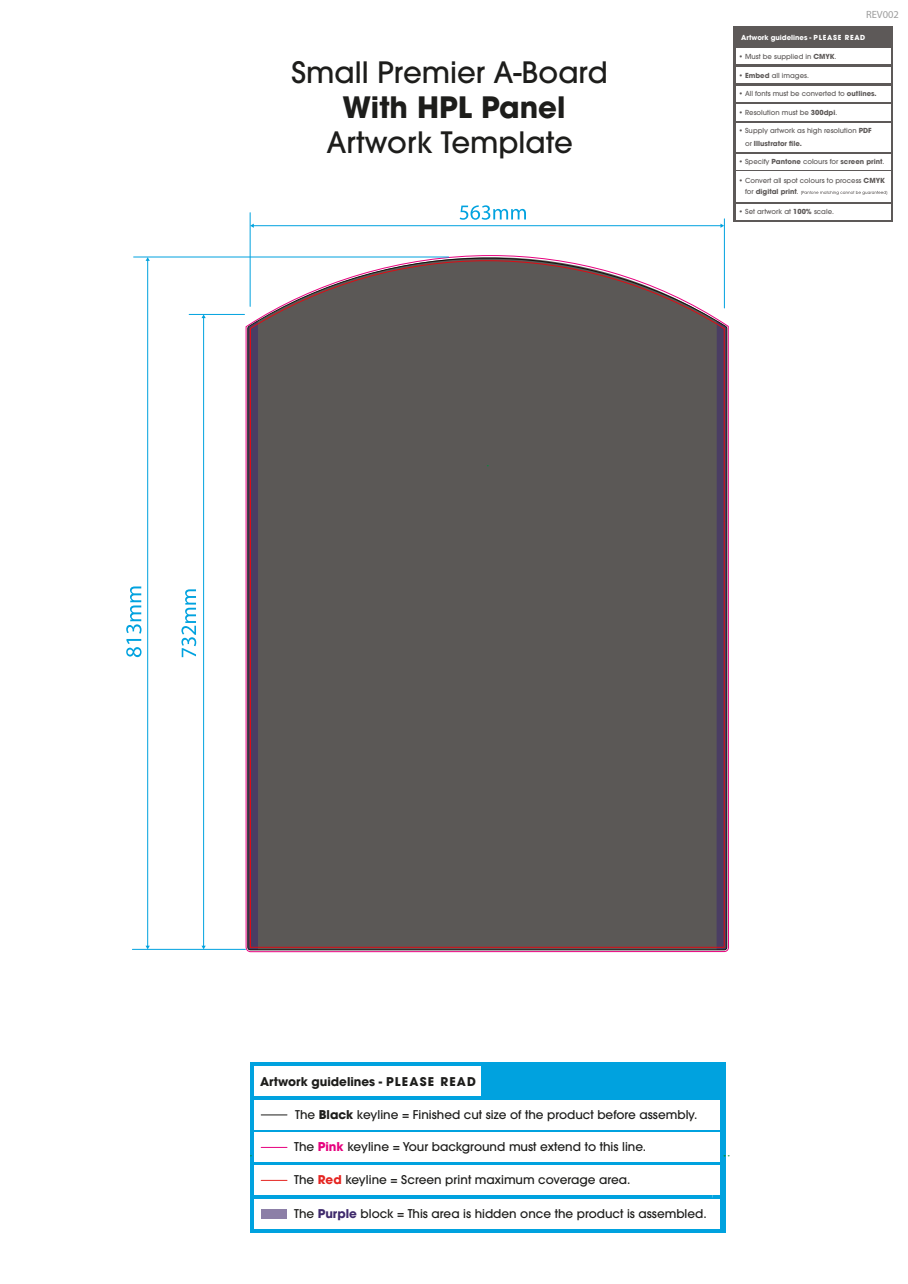
<style>
.page{position:relative;width:908px;height:1284px;background:#fff}
.page>*{position:absolute;margin:0;border:0;box-sizing:border-box;transform-origin:0 0}
.t1{font:500 29.25px "ITC Avant Garde Pro";color:#1d1d1b}
.t2{font:700 29.25px "ITC Avant Garde Pro";color:#1d1d1b}
.t3{font:500 12.06px "ITC Avant Garde Pro";color:#1d1d1b}
.t4{font:500 12px "ITC Avant Garde Pro";color:#1d1d1b}
.t5{font:700 12px "ITC Avant Garde Pro";color:#1d1d1b}
.t6{font:10.5px "Myriad Pro";color:#9d9d9d}
.t7{font:500 6.9px/12.4px "ITC Avant Garde Pro";color:#5d5958}
.t8{font:700 6.9px "ITC Avant Garde Pro";color:#fff}
.s1{font-weight:700}
.s2{font-weight:700;color:#e6007e}
.s3{font-weight:700;color:#e52521}
.s4{font-weight:700;color:#402b6d}
</style>
<div class="page">
<div style="left:733px;top:26px;width:159px;height:196px;background:#5d5958"></div>
<div style="left:735px;top:67px;width:155px;height:16px;background:#fff"></div>
<div style="left:735px;top:48px;width:155px;height:16px;background:#fff"></div>
<div style="left:735px;top:86px;width:155px;height:16px;background:#fff"></div>
<div style="left:735px;top:104px;width:155px;height:17px;background:#fff"></div>
<div style="left:735px;top:172px;width:155px;height:30px;background:#fff"></div>
<div style="left:735px;top:154px;width:155px;height:16px;background:#fff"></div>
<div style="left:735px;top:123px;width:155px;height:28px;background:#fff"></div>
<div style="left:735px;top:204px;width:155px;height:16px;background:#fff"></div>
<svg style="left:801px;top:191px;width:86px;height:4px"></svg>
<svg style="left:181px;top:589px;width:15px;height:68px"></svg>
<svg style="left:126px;top:639px;width:15px;height:18px"></svg>
<svg style="left:126px;top:586px;width:15px;height:47px"></svg>
<svg style="left:459px;top:205px;width:67px;height:15px"></svg>
<svg style="left:246px;top:256px;width:482px;height:977px"></svg>
<hr style="left:134px;top:257px;width:314px;height:1px;background:#00a2df">
<hr style="left:147px;top:260px;width:1px;height:686px;background:#00a2df">
<svg style="left:145px;top:945px;width:5px;height:4px"></svg>
<svg style="left:145px;top:257px;width:5px;height:4px"></svg>
<hr style="left:189px;top:314px;width:55px;height:1px;background:#00a2df">
<hr style="left:203px;top:317px;width:1px;height:629px;background:#00a2df">
<svg style="left:201px;top:945px;width:5px;height:4px"></svg>
<svg style="left:201px;top:314px;width:5px;height:4px"></svg>
<hr style="left:724px;top:219px;width:1px;height:89px;background:#00a2df">
<hr style="left:253px;top:225px;width:468px;height:1px;background:#00a2df">
<svg style="left:720px;top:223px;width:4px;height:5px"></svg>
<hr style="left:250px;top:213px;width:1px;height:93px;background:#00a2df">
<hr style="left:132px;top:949px;width:113px;height:1px;background:#00a2df">
<svg style="left:247px;top:235px;width:480px;height:715px;background:#646060"></svg>
<h1 class="t1" style="left:291px;top:53px;width:318px">Small Premier A-Board</h1>
<h1 class="t2" style="left:342px;top:87px;width:225px">With HPL Panel</h1>
<h1 class="t1" style="left:326px;top:124px;width:248px">Artwork Template</h1>
<h3 class="t6" style="left:866px;top:8px;width:34px">REV002</h3>
<p class="t8" style="left:741px;top:32px;width:126px">Artwork guidelines - PLEASE READ</p>
<p class="t7" style="left:739px;top:50px;width:99px">• Must be supplied in <span class="s1">CMYK</span>.</p>
<p class="t7" style="left:739px;top:69px;width:72px">• <span class="s1">Embed</span> all images.</p>
<p class="t7" style="left:739px;top:87px;width:139px">• All fonts must be converted to <span class="s1">outlines.</span></p>
<p class="t7" style="left:739px;top:106px;width:100px">• Resolution must be <span class="s1">300dpi</span>.</p>
<p class="t7" style="left:745px;top:125px;width:128px;text-indent:-6px">• Supply artwork as high resolution <span class="s1">PDF </span>or <span class="s1">Illustrator file.</span></p>
<p class="t7" style="left:739px;top:155px;width:147px">• Specify <span class="s1">Pantone</span> colours for <span class="s1">screen print</span>.</p>
<p class="t7" style="left:745px;top:174px;width:141px;line-height:11.7px;text-indent:-6px">• Convert all spot colours to process <span class="s1">CMYK </span>for <span class="s1">digital print</span>.</p>
<p class="t7" style="left:739px;top:205px;width:96px">• Set artwork at <span class="s1">100%</span> scale.</p>
<h3 class="t5" style="left:260px;top:1073px;width:217px">Artwork guidelines - PLEASE READ</h3>
<h3 class="t4" style="left:295px;top:1107px;width:404px">The <span class="s1">Black</span> keyline = Finished cut size of the product before assembly.</h3>
<h2 class="t3" style="left:294px;top:1139px;width:353px">The <span class="s2">Pink</span> keyline = Your background must extend to this line.</h2>
<h3 class="t4" style="left:294px;top:1172px;width:338px">The <span class="s3">Red</span> keyline = Screen print maximum coverage area.</h3>
<h3 class="t4" style="left:294px;top:1205px;width:414px">The <span class="s4">Purple</span> block = This area is hidden once the product is assembled.</h3>
</div>
